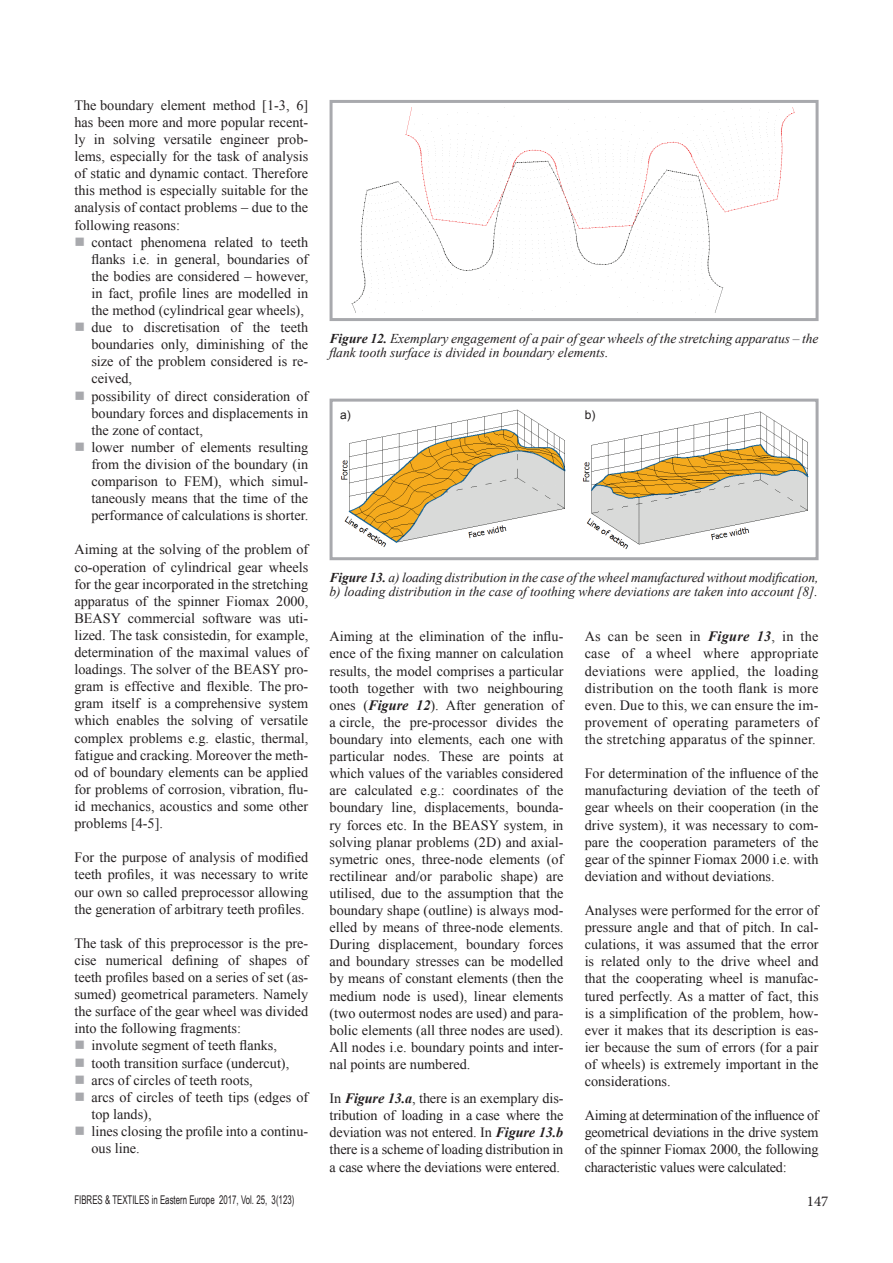
<style>
.page{position:relative;width:893px;height:1263px;background:#fff}
.page>*{position:absolute;margin:0;border:0;box-sizing:border-box;transform-origin:0 0}
.t1{font:15px "Minion Pro";color:#231f20}
.tekst{font:14.25px/17.1px "Times New Roman";color:#231f20;text-align:justify}
.tekst_podciecie_kwa{font:14.25px/17.1px "Times New Roman";color:#231f20;text-align:justify}
.podpis_foto_figure{font:italic 13.5px/13.5px "Times New Roman";color:#231f20}
.t2{font:12px "Arial Narrow";color:#231f20;scale:.8 1}
.tabela_tekst{font:12px "Arial";color:#231f20}
.s1{color:#a8a9ad}
.s2{font-weight:700}
.s3{font-weight:700;font-style:italic}
</style>
<div class="page">
<img style="left:351px;top:107px;width:444px;height:205px">
<div style="left:330px;top:100px;width:489px;height:221px;border:3px solid #a8a9ad"></div>
<img style="left:341px;top:409px;width:225px;height:139px">
<img style="left:582px;top:411px;width:227px;height:139px">
<div style="left:330px;top:399px;width:489px;height:161px;border:3px solid #a8a9ad"></div>
<div style="left:335px;top:404px;width:21px;height:21px;background:#fff"></div>
<div style="left:579px;top:404px;width:22px;height:21px;background:#fff"></div>
<p class="tekst" style="left:74px;top:96px;width:235px">The boundary element method [1-3, 6] has been more and more popular recent&shy;ly in solving versatile engineer prob&shy;lems, especially for the task of analysis of static and dynamic contact. Therefore this method is especially suitable for the analysis of contact problems – due to the following reasons:</p>
<p class="tekst_podciecie_kwa" style="left:91px;top:233px;width:218px;text-indent:-17px"><span class="s1">■</span> contact phenomena related to teeth flanks i.e. in general, boundaries of the bodies are considered – however, in fact, profile lines are modelled in the method (cylindrical gear wheels),</p>
<p class="tekst_podciecie_kwa" style="left:91px;top:319px;width:218px;text-indent:-17px"><span class="s1">■</span> due to discretisation of the teeth boundaries only, diminishing of the size of the problem considered is re&shy;ceived,</p>
<p class="tekst_podciecie_kwa" style="left:91px;top:387px;width:218px;text-indent:-17px"><span class="s1">■</span> possibility of direct consideration of boundary forces and displacements in the zone of contact,</p>
<p class="tekst_podciecie_kwa" style="left:91px;top:438px;width:218px;text-indent:-17px"><span class="s1">■</span> lower number of elements resulting from the division of the boundary (in comparison to FEM), which simul&shy;taneously means that the time of the performance of calculations is shorter.</p>
<p class="tekst" style="left:74px;top:541px;width:235px">Aiming at the solving of the problem of co-operation of cylindrical gear wheels for the gear incorporated in the stretching apparatus of the spinner Fiomax 2000, BEASY commercial software was uti&shy;lized. The task consistedin, for example, determination of the maximal values of loadings. The solver of the BEASY pro&shy;gram is effective and flexible. The pro&shy;gram itself is a comprehensive system which enables the solving of versatile complex problems e.g. elastic, thermal, fatigue and cracking. Moreover the meth&shy;od of boundary elements can be applied for problems of corrosion, vibration, flu&shy;id mechanics, acoustics and some other problems [4-5].</p>
<p class="tekst" style="left:74px;top:849px;width:235px">For the purpose of analysis of modified teeth profiles, it was necessary to write our own so called preprocessor allowing the generation of arbitrary teeth profiles.</p>
<p class="tekst" style="left:74px;top:934px;width:235px">The task of this preprocessor is the pre&shy;cise numerical defining of shapes of teeth profiles based on a series of set (as&shy;sumed) geometrical parameters. Namely the surface of the gear wheel was divided into the following fragments:</p>
<p class="tekst_podciecie_kwa" style="left:74px;top:1037px;width:204px"><span class="s1">■</span> involute segment of teeth flanks,</p>
<p class="tekst_podciecie_kwa" style="left:74px;top:1054px;width:216px"><span class="s1">■</span> tooth transition surface (undercut),</p>
<p class="tekst_podciecie_kwa" style="left:74px;top:1071px;width:180px"><span class="s1">■</span> arcs of circles of teeth roots,</p>
<p class="tekst_podciecie_kwa" style="left:91px;top:1088px;width:218px;text-indent:-17px"><span class="s1">■</span> arcs of circles of teeth tips (edges of top lands),</p>
<p class="tekst_podciecie_kwa" style="left:91px;top:1122px;width:218px;text-indent:-17px"><span class="s1">■</span> lines closing the profile into a continu&shy;ous line.</p>
<p class="podpis_foto_figure" style="left:330px;top:332px;width:490px"><span class="s2">Figure 12.</span> Exemplary engagement of a pair of gear wheels of the stretching apparatus – the flank tooth surface is divided in boundary elements.</p>
<p class="tabela_tekst" style="left:340px;top:407px;width:12px">a)</p>
<p class="tabela_tekst" style="left:585px;top:407px;width:12px">b)</p>
<p class="podpis_foto_figure" style="left:330px;top:571px;width:490px"><span class="s2">Figure 13.</span> a) loading distribution in the case of the wheel manufactured without modification, b) loading distribution in the case of toothing where deviations are taken into account [8].</p>
<p class="tekst" style="left:330px;top:628px;width:235px">Aiming at the elimination of the influ&shy;ence of the fixing manner on calculation results, the model comprises a particular tooth together with two neighbouring ones (<span class="s3">Figure 12</span>). After generation of a circle, the pre-processor divides the boundary into elements, each one with particular nodes. These are points at which values of the variables considered are calculated e.g.: coordinates of the boundary line, displacements, bounda&shy;ry forces etc. In the BEASY system, in solving planar problems (2D) and axial&shy;symetric ones, three-node elements (of rectilinear and/or parabolic shape) are utilised, due to the assumption that the boundary shape (outline) is always mod&shy;elled by means of three-node elements.<br>During displacement, boundary forces and boundary stresses can be modelled by means of constant elements (then the medium node is used), linear elements (two outermost nodes are used) and para&shy;bolic elements (all three nodes are used).<br>All nodes i.e. boundary points and inter&shy;nal points are numbered.</p>
<p class="tekst" style="left:330px;top:1089px;width:235px">In <span class="s3">Figure 13.a</span>, there is an exemplary dis&shy;tribution of loading in a case where the deviation was not entered. In <span class="s3">Figure 13.b </span>there is a scheme of loading distribution in a case where the deviations were entered.</p>
<p class="tekst" style="left:585px;top:628px;width:235px">As can be seen in <span class="s3">Figure 13</span>, in the case of a wheel where appropriate deviations were applied, the loading distribution on the tooth flank is more even. Due to this, we can ensure the im&shy;provement of operating parameters of the stretching apparatus of the spinner.</p>
<p class="tekst" style="left:585px;top:765px;width:235px">For determination of the influence of the manufacturing deviation of the teeth of gear wheels on their cooperation (in the drive system), it was necessary to com&shy;pare the cooperation parameters of the gear of the spinner Fiomax 2000 i.e. with deviation and without deviations.</p>
<p class="tekst" style="left:585px;top:901px;width:235px">Analyses were performed for the error of pressure angle and that of pitch. In cal&shy;culations, it was assumed that the error is related only to the drive wheel and that the cooperating wheel is manufac&shy;tured perfectly. As a matter of fact, this is a simplification of the problem, how&shy;ever it makes that its description is eas&shy;ier because the sum of errors (for a pair of wheels) is extremely important in the considerations.</p>
<p class="tekst" style="left:585px;top:1107px;width:235px">Aiming at determination of the influence of geometrical deviations in the drive system of the spinner Fiomax 2000, the following characteristic values were calculated:</p>
<p class="t2" style="left:74px;top:1191px;width:276px">FIBRES &amp; TEXTILES in Eastern Europe 2017, Vol. 25, 3(123)</p>
<p class="t1" style="left:807px;top:1191px;width:23px">147</p>
</div>
